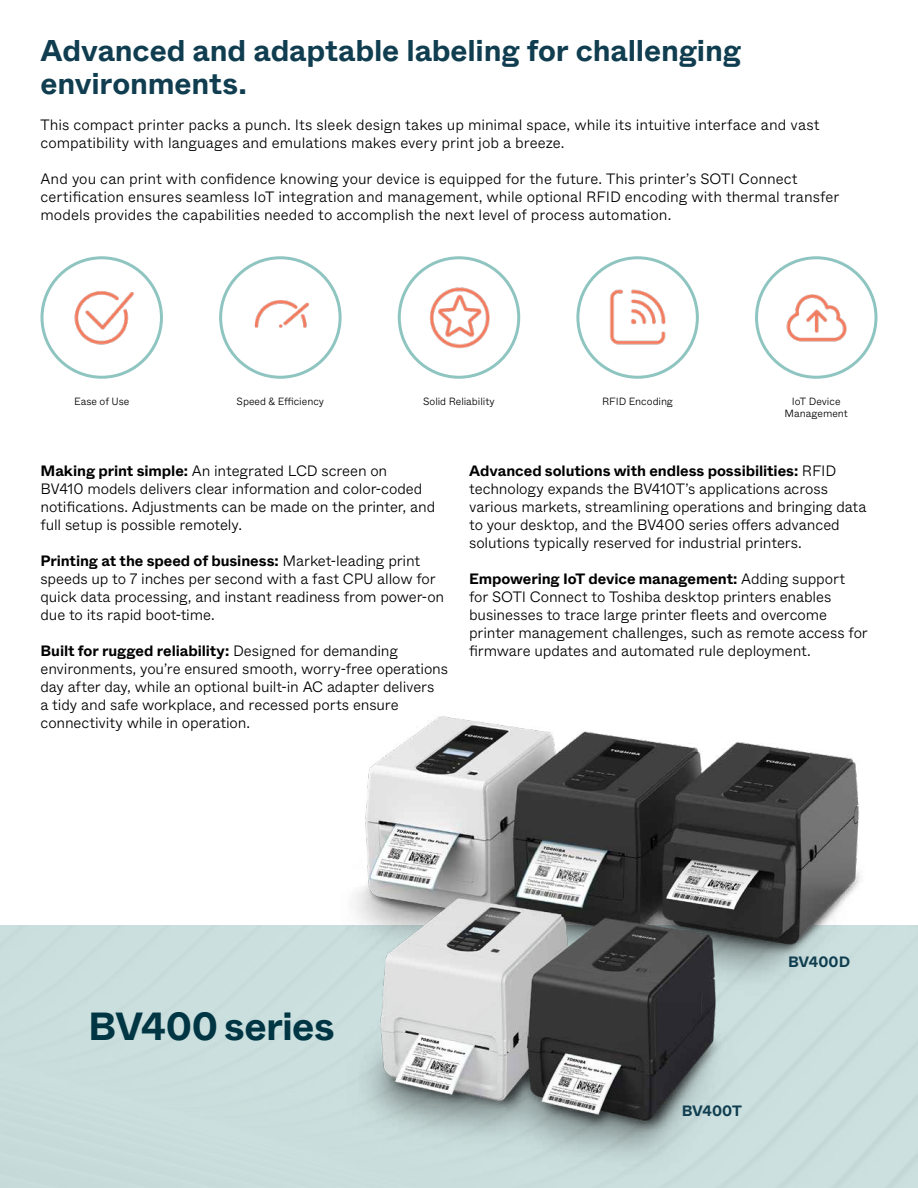
<style>
.page{position:relative;width:918px;height:1188px;background:#fff}
.page>*{position:absolute;margin:0;border:0;box-sizing:border-box;transform-origin:0 0}
.t1{font:700 39.15px "Whyte";letter-spacing:-.015em;color:#003644}
.t2{font:700 30px/33px "Whyte";letter-spacing:-.005em;color:#103e50}
.t3{font:300 15px/18px "Whyte";letter-spacing:-.005em;color:#000}
.t4{font:700 15px "Whyte";letter-spacing:-.005em;color:#103e50}
.t5{font:300 10.5px/12.6px "Whyte";letter-spacing:-.005em;color:#000;text-align:center}
.s1{font-weight:700}
</style>
<div class="page">
<div style="left:40px;top:256px;width:123px;height:123px;border:3px solid #8fc5c1;border-radius:50%"></div>
<img style="left:74px;top:291px;width:61px;height:54px">
<div style="left:219px;top:256px;width:123px;height:123px;border:3px solid #8fc5c1;border-radius:50%"></div>
<img style="left:254px;top:300px;width:55px;height:28px">
<div style="left:398px;top:256px;width:122px;height:123px;border:3px solid #8fc5c1;border-radius:50%"></div>
<img style="left:429px;top:287px;width:61px;height:62px">
<div style="left:576px;top:256px;width:123px;height:123px;border:3px solid #8fc5c1;border-radius:50%"></div>
<img style="left:609px;top:289px;width:57px;height:56px">
<div style="left:755px;top:256px;width:122px;height:123px;border:3px solid #8fc5c1;border-radius:50%"></div>
<img style="left:786px;top:294px;width:61px;height:48px">
<img style="left:325px;top:716px;width:576px;height:472px">
<h2 class="t2" style="left:40px;top:33px;width:702px">Advanced and adaptable labeling for challenging environments.</h2>
<p class="t3" style="left:41px;top:115px;width:781px">This compact printer packs a punch. Its sleek design takes up minimal space, while its intuitive interface and vast compatibility with languages and emulations makes every print job a breeze.</p>
<p class="t3" style="left:41px;top:169px;width:800px">And you can print with confidence knowing your device is equipped for the future. This printer’s SOTI Connect certification ensures seamless IoT integration and management, while optional RFID encoding with thermal transfer models provides the capabilities needed to accomplish the next level of process automation.</p>
<p class="t5" style="left:74px;top:394px;width:57px">Ease of Use</p>
<p class="t5" style="left:237px;top:394px;width:89px">Speed &amp; Efficiency</p>
<p class="t5" style="left:423px;top:394px;width:73px">Solid Reliability</p>
<p class="t5" style="left:602px;top:394px;width:72px">RFID Encoding</p>
<p class="t5" style="left:785px;top:394px;width:65px">IoT Device<br>Management</p>
<p class="t3" style="left:41px;top:461px;width:396px"><span class="s1">Making print simple:</span> An integrated LCD screen on<br>BV410 models delivers clear information and color-coded notifications. Adjustments can be made on the printer, and full setup is possible remotely.</p>
<p class="t3" style="left:41px;top:551px;width:405px"><span class="s1">Printing at the speed of business:</span> Market-leading print speeds up to 7 inches per second with a fast CPU allow for quick data processing, and instant readiness from power-on due to its rapid boot-time.</p>
<p class="t3" style="left:41px;top:641px;width:409px"><span class="s1">Built for rugged reliability:</span> Designed for demanding environments, you’re ensured smooth, worry-free operations day after day, while an optional built-in AC adapter delivers<br>a tidy and safe workplace, and recessed ports ensure connectivity while in operation.</p>
<p class="t3" style="left:469px;top:461px;width:399px"><span class="s1">Advanced solutions with endless possibilities:</span> RFID technology expands the BV410T’s applications across various markets, streamlining operations and bringing data to your desktop, and the BV400 series offers advanced solutions typically reserved for industrial printers.</p>
<p class="t3" style="left:469px;top:569px;width:400px"><span class="s1">Empowering IoT device management:</span> Adding support for SOTI Connect to Toshiba desktop printers enables businesses to trace large printer fleets and overcome printer management challenges, such as remote access for firmware updates and automated rule deployment.</p>
<h1 class="t1" style="left:88px;top:996px;width:248px">BV400 series</h1>
<p class="t4" style="left:788px;top:950px;width:63px">BV400D</p>
<p class="t4" style="left:682px;top:1099px;width:62px">BV400T</p>
</div>
